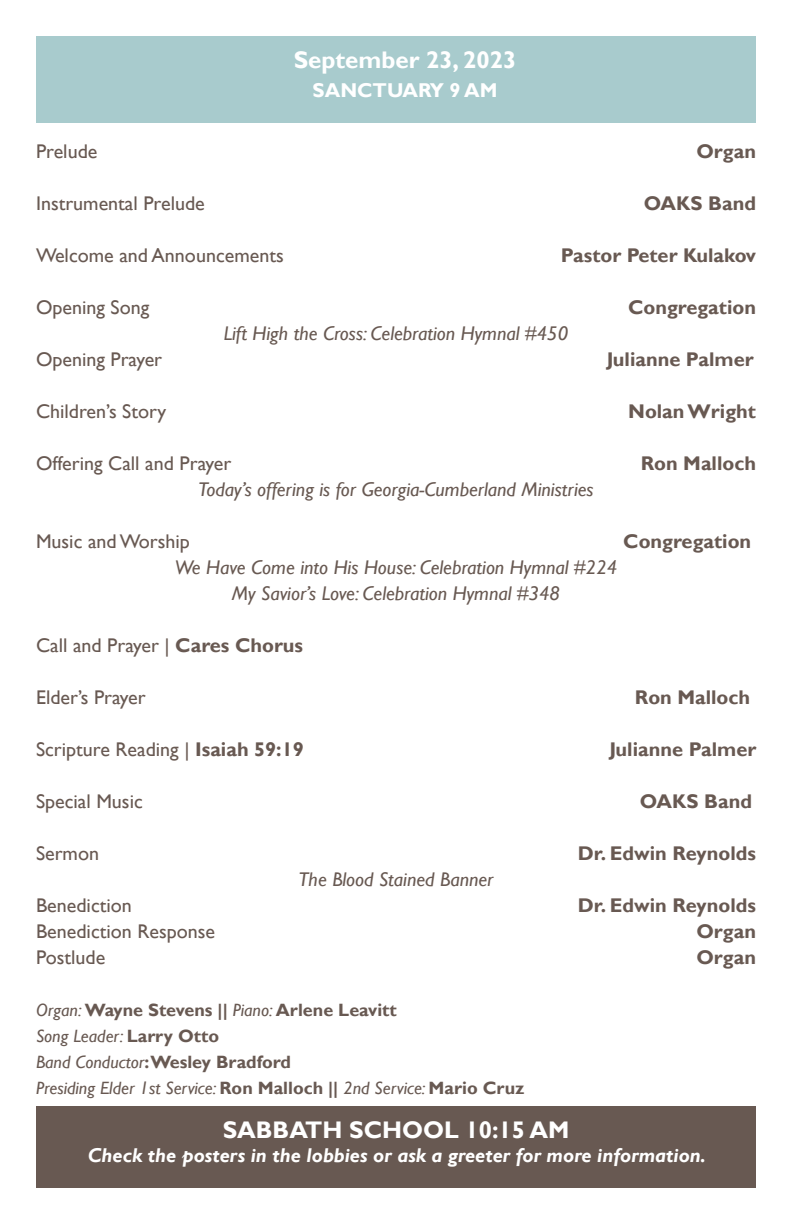
<style>
.page{position:relative;width:792px;height:1224px;background:#fff}
.page>*{position:absolute;margin:0;border:0;box-sizing:border-box;transform-origin:0 0}
.t1{font:700 24px "Gill Sans";color:#fff}
.t2{font:italic 700 20px "Gill Sans";color:#fff}
.t3{font:700 20px "Gill Sans";color:#fff}
.t4{font:19.8px "Gill Sans";color:#685952}
.t5{font:italic 19.8px "Gill Sans";color:#685952}
.t6{font:700 19.8px "Gill Sans";color:#685952}
.t7{font:italic 17.8px "Gill Sans";color:#685952}
.t8{font:700 17.8px "Gill Sans";color:#685952}
.s1{font-weight:700}
.s2{font-weight:400;font-style:italic}
.s3{font-weight:700;font-style:normal}
</style>
<div class="page">
<div style="left:36px;top:37px;width:720px;height:86px;background:#a8cbcd"></div>
<div style="left:36px;top:1107px;width:720px;height:81px;background:#685952"></div>
<p class="t1" style="left:294px;top:46px;width:224px">September 23, 2023</p>
<p class="t3" style="left:313px;top:78px;width:186px">SANCTUARY 9 AM</p>
<p class="t4" style="left:36px;top:140px;width:63px">Prelude</p>
<p class="t6" style="left:696px;top:140px;width:61px">Organ</p>
<p class="t4" style="left:36px;top:192px;width:170px">Instrumental Prelude</p>
<p class="t6" style="left:644px;top:192px;width:114px">OAKS Band</p>
<p class="t4" style="left:36px;top:244px;width:249px">Welcome and Announcements</p>
<p class="t6" style="left:561px;top:244px;width:197px">Pastor Peter Kulakov</p>
<p class="t4" style="left:36px;top:296px;width:115px">Opening Song</p>
<p class="t6" style="left:628px;top:296px;width:129px">Congregation</p>
<p class="t5" style="left:224px;top:322px;width:346px">Lift High the Cross: Celebration Hymnal #450</p>
<p class="t4" style="left:36px;top:348px;width:128px">Opening Prayer</p>
<p class="t6" style="left:607px;top:348px;width:149px">Julianne Palmer</p>
<p class="t4" style="left:36px;top:400px;width:132px">Children’s Story</p>
<p class="t6" style="left:628px;top:400px;width:129px">Nolan Wright</p>
<p class="t4" style="left:36px;top:452px;width:197px">Offering Call and Prayer</p>
<p class="t6" style="left:641px;top:452px;width:117px">Ron Malloch</p>
<p class="t5" style="left:198px;top:478px;width:397px">Today’s offering is for Georgia-Cumberland Ministries</p>
<p class="t4" style="left:36px;top:530px;width:155px">Music and Worship</p>
<p class="t6" style="left:623px;top:530px;width:129px">Congregation</p>
<p class="t5" style="left:175px;top:556px;width:444px">We Have Come into His House: Celebration Hymnal #224</p>
<p class="t5" style="left:232px;top:582px;width:330px">My Savior’s Love: Celebration Hymnal #348</p>
<p class="t4" style="left:36px;top:634px;width:269px">Call and Prayer | <span class="s1">Cares Chorus</span></p>
<p class="t4" style="left:36px;top:686px;width:111px">Elder’s Prayer</p>
<p class="t6" style="left:635px;top:686px;width:117px">Ron Malloch</p>
<p class="t4" style="left:36px;top:738px;width:269px">Scripture Reading | <span class="s1">Isaiah 59:19</span></p>
<p class="t6" style="left:610px;top:738px;width:148px">Julianne Palmer</p>
<p class="t4" style="left:36px;top:790px;width:108px">Special Music</p>
<p class="t6" style="left:640px;top:790px;width:114px">OAKS Band</p>
<p class="t4" style="left:36px;top:842px;width:65px">Sermon</p>
<p class="t6" style="left:578px;top:842px;width:180px">Dr. Edwin Reynolds</p>
<p class="t5" style="left:298px;top:868px;width:197px">The Blood Stained Banner</p>
<p class="t4" style="left:36px;top:894px;width:97px">Benediction</p>
<p class="t6" style="left:578px;top:894px;width:180px">Dr. Edwin Reynolds</p>
<p class="t4" style="left:36px;top:920px;width:181px">Benediction Response</p>
<p class="t6" style="left:696px;top:920px;width:61px">Organ</p>
<p class="t4" style="left:36px;top:946px;width:71px">Postlude</p>
<p class="t6" style="left:696px;top:946px;width:61px">Organ</p>
<p class="t8" style="left:36px;top:1000px;width:362px"><span class="s2">Organ:</span> Wayne Stevens || <span class="s2">Piano:</span> Arlene Leavitt</p>
<p class="t7" style="left:36px;top:1026px;width:185px">Song Leader: <span class="s3">Larry Otto</span></p>
<p class="t8" style="left:36px;top:1052px;width:257px"><span class="s2">Band Conductor</span>:Wesley Bradford</p>
<p class="t7" style="left:36px;top:1078px;width:490px">Presiding Elder 1st Service: <span class="s3">Ron Malloch ||</span> 2nd Service: <span class="s3">Mario Cruz</span></p>
<p class="t1" style="left:223px;top:1115px;width:348px">SABBATH SCHOOL 10:15 AM</p>
<p class="t2" style="left:88px;top:1143px;width:620px">Check the posters in the lobbies or ask a greeter for more information.</p>
</div>
